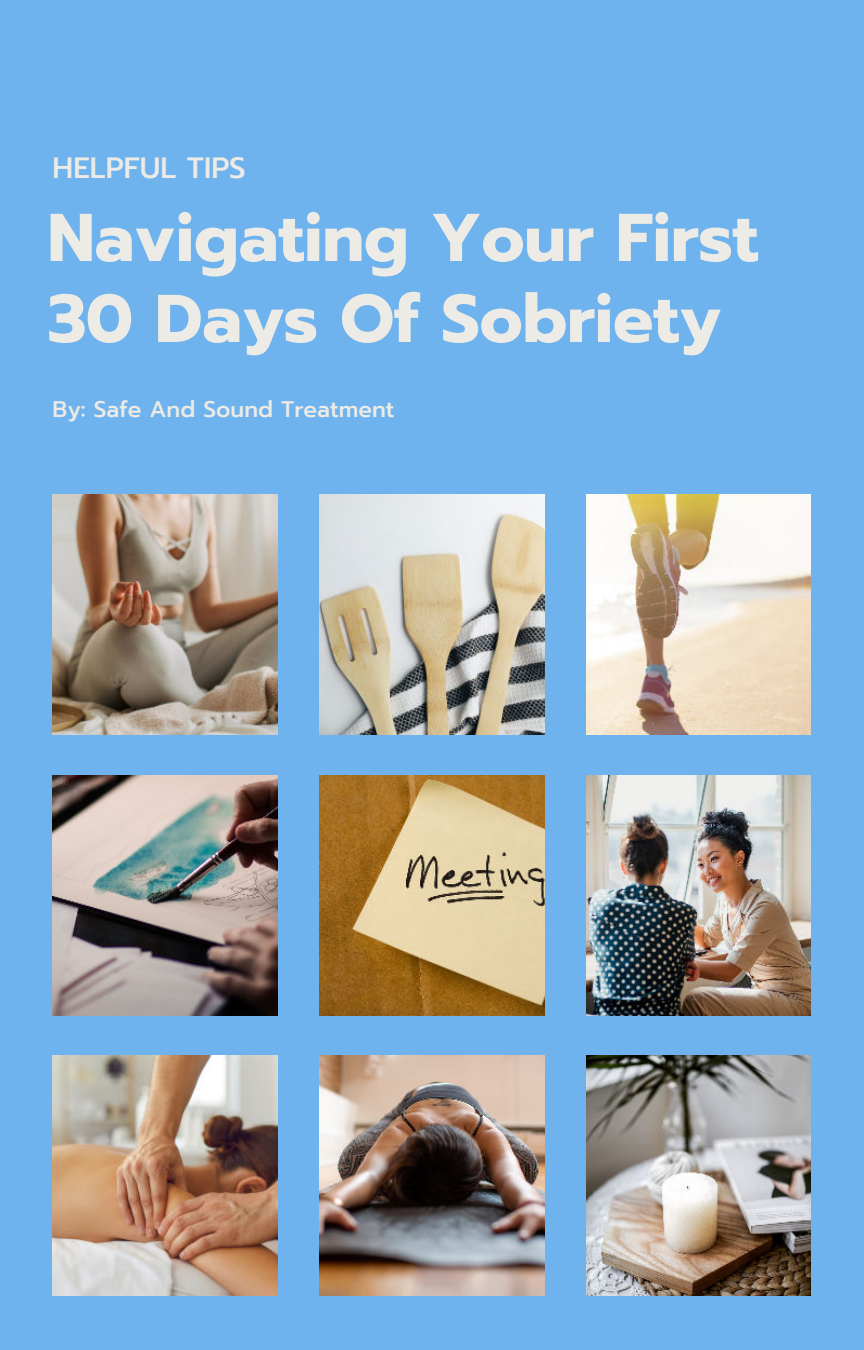
<style>
.page{position:relative;width:864px;height:1350px;background:#6fb3ee}
.page>*{position:absolute;margin:0;border:0;box-sizing:border-box;transform-origin:0 0}
.t1{font:700 67.5px/81px "Prompt";letter-spacing:-.005em;color:#edebe6}
.t2{font:500 29.25px "Prompt";color:#edebe6}
.t3{font:500 22.5px "Prompt";color:#edebe6}
</style>
<div class="page">
<img style="left:586px;top:1056px;width:224px;height:239px">
<img style="left:320px;top:1056px;width:224px;height:239px">
<img style="left:53px;top:1056px;width:224px;height:239px">
<img style="left:586px;top:776px;width:224px;height:239px">
<img style="left:320px;top:776px;width:224px;height:239px">
<img style="left:53px;top:776px;width:224px;height:239px">
<img style="left:586px;top:495px;width:224px;height:239px">
<img style="left:320px;top:495px;width:224px;height:239px">
<img style="left:53px;top:495px;width:224px;height:239px">
<p class="t2" style="left:53px;top:147px;width:195px">HELPFUL TIPS</p>
<p class="t1" style="left:48px;top:197px;width:712px">Navigating Your First<br>30 Days Of Sobriety</p>
<p class="t3" style="left:53px;top:393px;width:344px">By: Safe And Sound Treatment</p>
</div>
